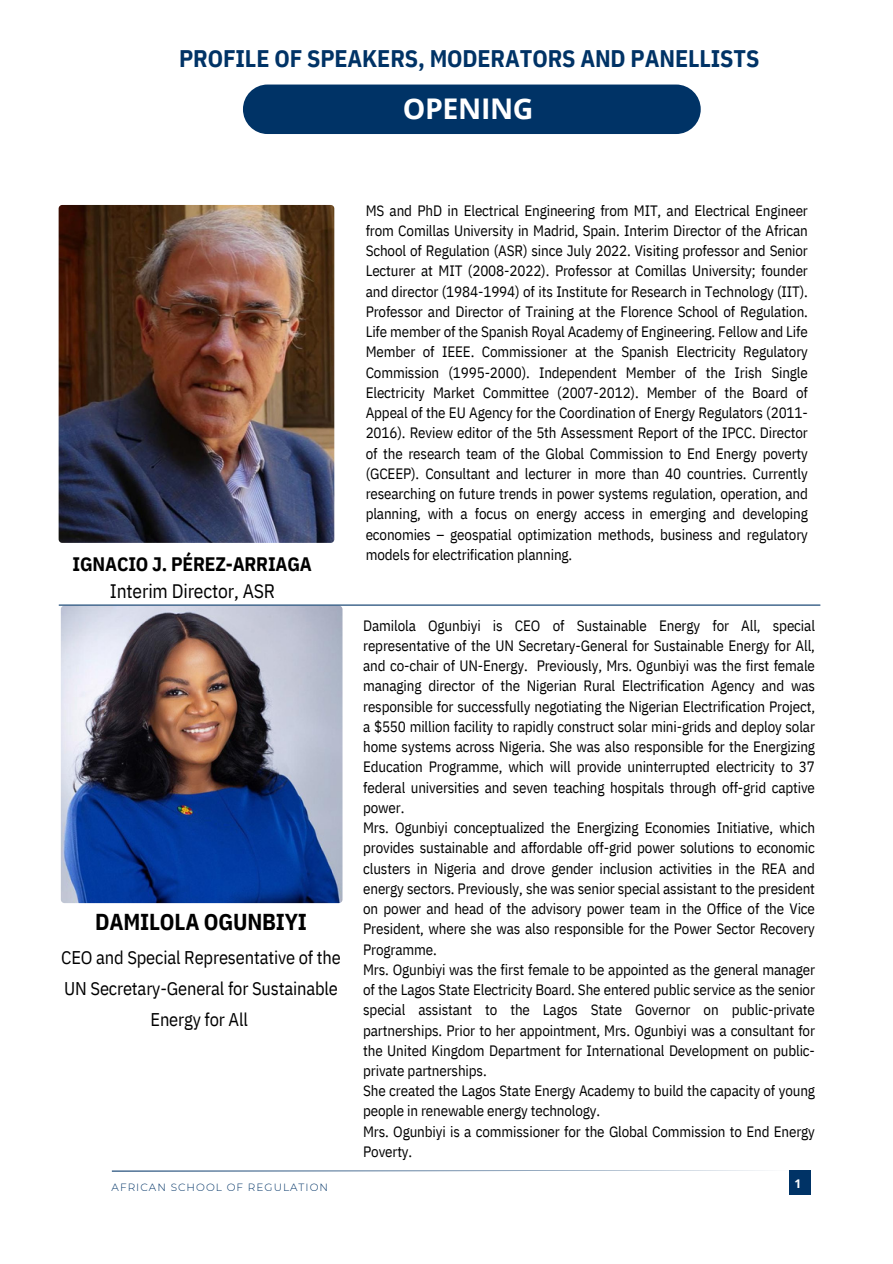
<style>
.page{position:relative;width:893px;height:1264px;background:#fff}
.page>*{position:absolute;margin:0;border:0;box-sizing:border-box;transform-origin:0 0}
.t1{font:700 28.5px "Open Sans";letter-spacing:-.01em;color:#fff}
.t2{font:700 24px "IBM Plex Sans Cond";letter-spacing:-.005em;color:#036}
.t3{font:700 22.95px "IBM Plex Sans Cond";letter-spacing:-.01em;color:#000}
.t4{font:700 19.5px "IBM Plex Sans Cond";letter-spacing:-.01em;color:#000}
.t5{font:19.5px "IBM Plex Sans Cond";letter-spacing:-.01em;color:#000}
.t6{font:18.3px/31px "IBM Plex Sans Cond";letter-spacing:-.01em;color:#000;text-align:center}
.t7{font:15px/20.2px "IBM Plex Sans Cond";letter-spacing:-.01em;color:#000;text-align:justify}
.t8{font:700 12px "Open Sans";color:#fff}
.t9{font:300 10.5px "Montserrat";letter-spacing:.1em;color:#036}
</style>
<div class="page">
<div style="left:243px;top:85px;width:457px;height:49px;background:#036;border-radius:25px"></div>
<div style="left:789px;top:1170px;width:22px;height:25px;background:#036"></div>
<svg style="left:112px;top:1170px;width:656px;height:1px"></svg>
<img style="left:61px;top:605px;width:281px;height:298px;border-radius:4px">
<svg style="left:59px;top:604px;width:761px;height:1px"></svg>
<img style="left:59px;top:205px;width:275px;height:338px;border-radius:4px">
<p class="t2" style="left:179px;top:42px;width:581px">PROFILE OF SPEAKERS, MODERATORS AND PANELLISTS</p>
<p class="t1" style="left:402px;top:89px;width:132px">OPENING</p>
<p class="t4" style="left:73px;top:550px;width:241px">IGNACIO J. PÉREZ-ARRIAGA</p>
<p class="t5" style="left:110px;top:577px;width:167px">Interim Director, ASR</p>
<p class="t3" style="left:95px;top:906px;width:213px">DAMILOLA OGUNBIYI</p>
<p class="t6" style="left:61px;top:941px;width:281px">CEO and Special Representative of the<br>UN Secretary-General for Sustainable<br>Energy for All</p>
<p class="t9" style="left:112px;top:1181px;width:218px">AFRICAN SCHOOL OF REGULATION</p>
<p class="t7" style="left:365px;top:200px;width:443px">MS and PhD in Electrical Engineering from MIT, and Electrical Engineer from Comillas University in Madrid, Spain. Interim Director of the African School of Regulation (ASR) since July 2022. Visiting professor and Senior Lecturer at MIT (2008-2022). Professor at Comillas University; founder and director (1984-1994) of its Institute for Research in Technology (IIT).<br>Professor and Director of Training at the Florence School of Regulation.<br>Life member of the Spanish Royal Academy of Engineering. Fellow and Life Member of IEEE. Commissioner at the Spanish Electricity Regulatory Commission (1995-2000). Independent Member of the Irish Single Electricity Market Committee (2007-2012). Member of the Board of Appeal of the EU Agency for the Coordination of Energy Regulators (2011- 2016). Review editor of the 5th Assessment Report of the IPCC. Director of the research team of the Global Commission to End Energy poverty (GCEEP). Consultant and lecturer in more than 40 countries. Currently researching on future trends in power systems regulation, operation, and planning, with a focus on energy access in emerging and developing economies – geospatial optimization methods, business and regulatory models for electrification planning.</p>
<p class="t7" style="left:363px;top:615px;width:453px">Damilola Ogunbiyi is CEO of Sustainable Energy for All, special representative of the UN Secretary-General for Sustainable Energy for All, and co-chair of UN-Energy. Previously, Mrs. Ogunbiyi was the first female managing director of the Nigerian Rural Electrification Agency and was responsible for successfully negotiating the Nigerian Electrification Project, a $550 million facility to rapidly construct solar mini-grids and deploy solar home systems across Nigeria. She was also responsible for the Energizing Education Programme, which will provide uninterrupted electricity to 37 federal universities and seven teaching hospitals through off-grid captive power.</p>
<p class="t7" style="left:363px;top:817px;width:453px">Mrs. Ogunbiyi conceptualized the Energizing Economies Initiative, which provides sustainable and affordable off-grid power solutions to economic clusters in Nigeria and drove gender inclusion activities in the REA and energy sectors. Previously, she was senior special assistant to the president on power and head of the advisory power team in the Office of the Vice President, where she was also responsible for the Power Sector Recovery Programme.</p>
<p class="t7" style="left:363px;top:959px;width:453px">Mrs. Ogunbiyi was the first female to be appointed as the general manager of the Lagos State Electricity Board. She entered public service as the senior special assistant to the Lagos State Governor on public-private partnerships. Prior to her appointment, Mrs. Ogunbiyi was a consultant for the United Kingdom Department for International Development on public&shy;private partnerships.</p>
<p class="t7" style="left:363px;top:1080px;width:453px">She created the Lagos State Energy Academy to build the capacity of young people in renewable energy technology.</p>
<p class="t7" style="left:363px;top:1120px;width:453px">Mrs. Ogunbiyi is a commissioner for the Global Commission to End Energy<br>Poverty.</p>
<p class="t8" style="left:794px;top:1174px;width:8px">1</p>
</div>
